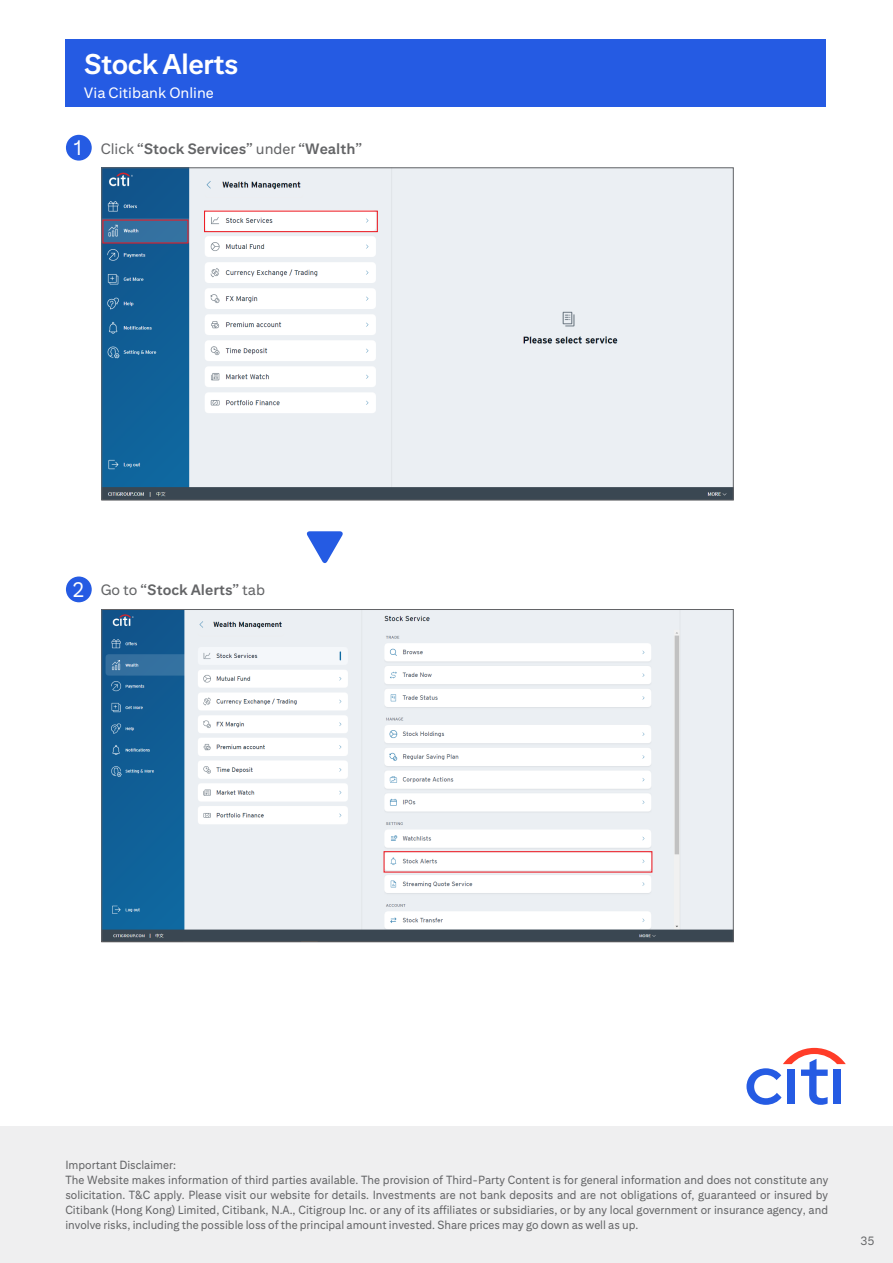
<style>
.page{position:relative;width:893px;height:1263px;background:#fff}
.page>*{position:absolute;margin:0;border:0;box-sizing:border-box;transform-origin:0 0}
.t1{font:700 28.5px "Citi Sans Text";letter-spacing:-.025em;color:#fff}
.t2{font:700 15px "Citi Sans Text";color:#636466}
.t3{font:15px "Citi Sans Text";color:#fff}
.t4{font:12px "Citi Sans Text";color:#636466;scale:.95 1}
.t5{font:11.85px/15px "Citi Sans Text";color:#636466;scale:.95 1}
.s1{font-weight:400;font-size:21px;color:#fff}
.s2{font-weight:400}
</style>
<div class="page">
<div style="left:0;top:1127px;width:893px;height:136px;background:#efeff0"></div>
<svg style="left:746px;top:1048px;width:100px;height:57px"></svg>
<img style="left:103px;top:169px;width:629px;height:329px">
<div style="left:204px;top:211px;width:174px;height:21px;border:1px solid #ed1c24"></div>
<div style="left:66px;top:135px;width:26px;height:26px;background:#255be3;border-radius:50%"></div>
<img style="left:103px;top:611px;width:629px;height:329px">
<div style="left:384px;top:851px;width:268px;height:22px;border:1px solid #ed1c24"></div>
<div style="left:66px;top:576px;width:26px;height:26px;background:#255be3;border-radius:50%"></div>
<div style="left:66px;top:40px;width:760px;height:67px;background:#255be3"></div>
<svg style="left:306px;top:531px;width:37px;height:33px"></svg>
<h1 class="t1" style="left:84px;top:47px;width:156px">Stock Alerts</h1>
<p class="t3" style="left:84px;top:84px;width:131px">Via Citibank Online</p>
<p class="t2" style="left:74px;top:139px;width:290px"><span class="s1">1</span> <span class="s2">Click</span> “Stock Services” <span class="s2">under</span> “Wealth”</p>
<p class="t2" style="left:73px;top:581px;width:194px"><span class="s1">2</span> <span class="s2">Go to</span> “Stock Alerts” <span class="s2">tab</span></p>
<p class="t5" style="left:65px;top:1157px;width:804px">Important Disclaimer:<br>The Website makes information of third parties available. The provision of Third-Party Content is for general information and does not constitute any solicitation. T&amp;C apply. Please visit our website for details. Investments are not bank deposits and are not obligations of, guaranteed or insured by Citibank (Hong Kong) Limited, Citibank, N.A., Citigroup Inc. or any of its affiliates or subsidiaries, or by any local government or insurance agency, and involve risks, including the possible loss of the principal amount invested. Share prices may go down as well as up.</p>
<p class="t4" style="left:860px;top:1234px;width:16px">35</p>
</div>
